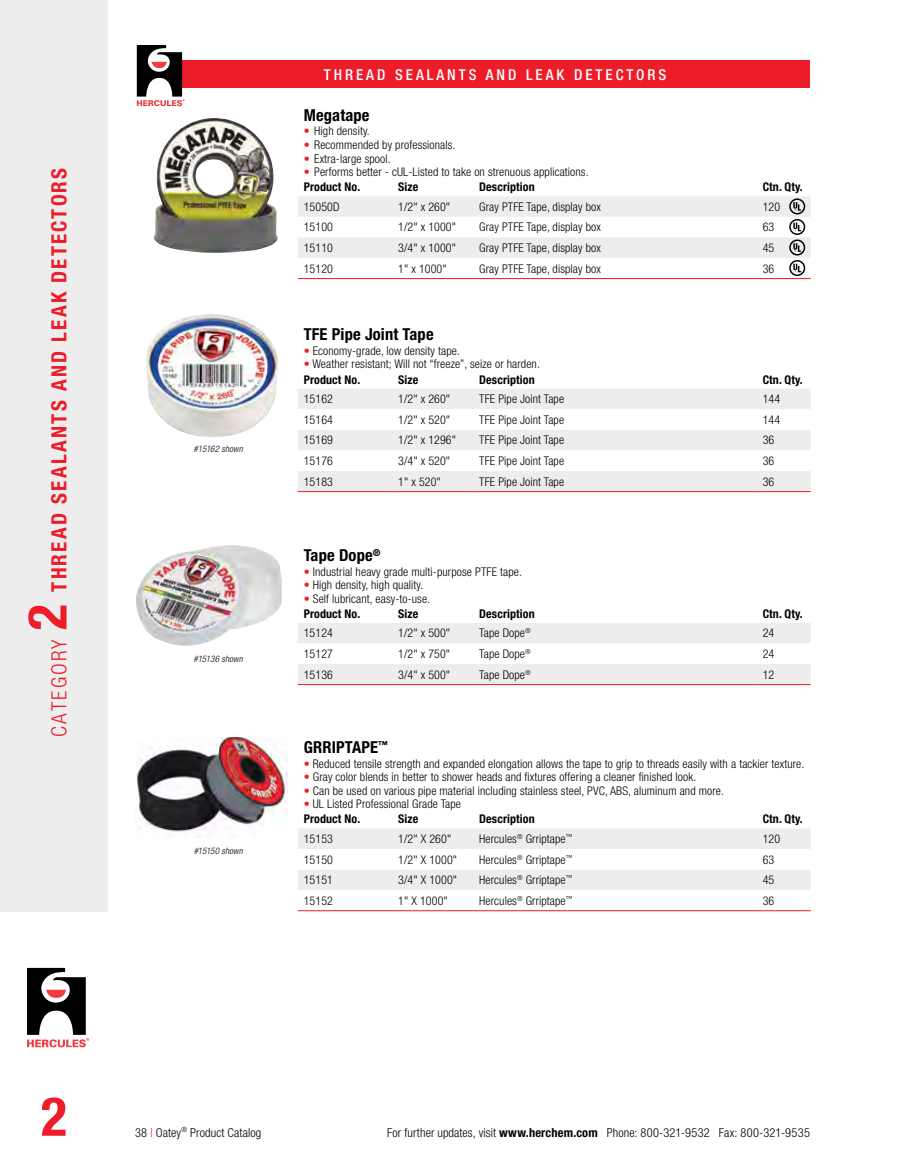
<style>
.page{position:relative;width:918px;height:1175px;background:#fff}
.page>*{position:absolute;margin:0;border:0;box-sizing:border-box;transform-origin:0 0}
.t1{font:700 condensed 54px "Helvetica Neue LT Std";color:#ed1c29}
.t2{font:700 condensed 21px "Helvetica Neue LT Std";letter-spacing:.105em;color:#ed1c29}
.t3{font:300 condensed 21px "Helvetica Neue LT Std";letter-spacing:.1em;color:#ed1c29}
.t4{font:700 condensed 16.5px "Helvetica Neue LT Std";letter-spacing:.01em;color:#000}
.t5{font:500 condensed 15px "Helvetica Neue LT Std";letter-spacing:.2em;color:#fff}
.t6{font:300 condensed 12.3px "Helvetica Neue LT Std";letter-spacing:.01em;color:#000}
.t7{font:300 condensed 12px/15.3px "Helvetica Neue LT Std";letter-spacing:.01em;color:#000}
.t8{font:700 condensed 12px "Helvetica Neue LT Std";letter-spacing:.01em;color:#000}
.t9{font:italic 300 condensed 9px "Helvetica Neue LT Std";letter-spacing:.02em;color:#000}
.s1{color:#ed1c29}
.s2{font-weight:700}
</style>
<div class="page">
<div style="left:0;top:0;width:108px;height:911px;background:#ededee"></div>
<svg style="left:27px;top:968px;width:62px;height:79px"></svg>
<div style="left:298px;top:389px;width:513px;height:102px;background:#ededee"></div>
<svg style="left:298px;top:409px;width:513px;height:62px"></svg>
<hr style="left:298px;top:491px;width:94px;height:1px;background:#ed1c29">
<hr style="left:392px;top:491px;width:81px;height:1px;background:#ed1c29">
<hr style="left:473px;top:491px;width:284px;height:1px;background:#ed1c29">
<hr style="left:757px;top:491px;width:54px;height:1px;background:#ed1c29">
<svg style="left:298px;top:623px;width:513px;height:61px"></svg>
<hr style="left:298px;top:684px;width:94px;height:1px;background:#ed1c29">
<hr style="left:392px;top:684px;width:81px;height:1px;background:#ed1c29">
<hr style="left:473px;top:684px;width:284px;height:1px;background:#ed1c29">
<hr style="left:757px;top:684px;width:54px;height:1px;background:#ed1c29">
<hr style="left:298px;top:278px;width:94px;height:1px;background:#ed1c29">
<hr style="left:392px;top:278px;width:81px;height:1px;background:#ed1c29">
<hr style="left:473px;top:278px;width:284px;height:1px;background:#ed1c29">
<hr style="left:757px;top:278px;width:54px;height:1px;background:#ed1c29">
<img style="left:154px;top:118px;width:124px;height:135px">
<img style="left:146px;top:314px;width:132px;height:123px">
<img style="left:136px;top:545px;width:146px;height:100px">
<div style="left:180px;top:61px;width:630px;height:27px;background:#ed1c29"></div>
<svg style="left:137px;top:45px;width:48px;height:61px"></svg>
<svg style="left:298px;top:196px;width:513px;height:80px"></svg>
<svg style="left:298px;top:828px;width:513px;height:62px"></svg>
<hr style="left:298px;top:910px;width:94px;height:1px;background:#ed1c29">
<hr style="left:392px;top:910px;width:81px;height:1px;background:#ed1c29">
<hr style="left:473px;top:910px;width:284px;height:1px;background:#ed1c29">
<hr style="left:757px;top:910px;width:54px;height:1px;background:#ed1c29">
<img style="left:136px;top:737px;width:151px;height:100px">
<h2 class="t2" style="left:46px;top:591px;width:425px;rotate:-90deg">THREAD SEALANTS AND LEAK DETECTORS</h2>
<h1 class="t1" style="left:15px;top:630px;width:27px;rotate:-90deg">2</h1>
<h2 class="t3" style="left:47px;top:737px;width:99px;rotate:-90deg">CATEGORY</h2>
<p class="t9" style="left:194px;top:443px;width:51px">#15162 shown</p>
<p class="t9" style="left:194px;top:653px;width:51px">#15136 shown</p>
<p class="t9" style="left:194px;top:845px;width:51px">#15150 shown</p>
<p class="t5" style="left:324px;top:65px;width:344px">THREAD SEALANTS AND LEAK DETECTORS</p>
<h3 class="t4" style="left:304px;top:105px;width:67px">Megatape</h3>
<p class="t7" style="left:304px;top:123px;width:68px"><span class="s1">•</span> High density.</p>
<p class="t7" style="left:304px;top:137px;width:153px"><span class="s1">•</span> Recommended by professionals.</p>
<p class="t7" style="left:304px;top:150px;width:88px"><span class="s1">•</span> Extra-large spool.</p>
<p class="t7" style="left:304px;top:164px;width:286px"><span class="s1">•</span> Performs better - cUL-Listed to take on strenuous applications.<br><span class="s2">Product No.</span></p>
<p class="t8" style="left:398px;top:180px;width:22px">Size</p>
<p class="t8" style="left:479px;top:180px;width:57px">Description</p>
<p class="t8" style="left:763px;top:180px;width:42px">Ctn. Qty.</p>
<p class="t7" style="left:304px;top:199px;width:37px">15050D</p>
<p class="t7" style="left:398px;top:199px;width:53px">1/2" x 260"</p>
<p class="t7" style="left:479px;top:199px;width:123px">Gray PTFE Tape, display box</p>
<p class="t7" style="left:763px;top:199px;width:19px">120</p>
<p class="t7" style="left:304px;top:219px;width:31px">15100</p>
<p class="t7" style="left:398px;top:219px;width:59px">1/2" x 1000"</p>
<p class="t7" style="left:479px;top:219px;width:123px">Gray PTFE Tape, display box</p>
<p class="t7" style="left:763px;top:219px;width:13px">63</p>
<p class="t7" style="left:304px;top:240px;width:31px">15110</p>
<p class="t7" style="left:398px;top:240px;width:59px">3/4" x 1000"</p>
<p class="t7" style="left:479px;top:240px;width:123px">Gray PTFE Tape, display box</p>
<p class="t7" style="left:763px;top:240px;width:13px">45</p>
<p class="t7" style="left:304px;top:260px;width:31px">15120</p>
<p class="t7" style="left:398px;top:260px;width:50px">1" x 1000"</p>
<p class="t7" style="left:479px;top:260px;width:123px">Gray PTFE Tape, display box</p>
<p class="t7" style="left:763px;top:260px;width:13px">36</p>
<h3 class="t4" style="left:304px;top:324px;width:131px">TFE Pipe Joint Tape</h3>
<p class="t7" style="left:304px;top:343px;width:158px"><span class="s1">•</span> Economy-grade, low density tape.</p>
<p class="t7" style="left:304px;top:356px;width:238px"><span class="s1">•</span> Weather resistant; Will not “freeze”, seize or harden.<br><span class="s2">Product No.</span></p>
<p class="t8" style="left:398px;top:372px;width:22px">Size</p>
<p class="t8" style="left:479px;top:372px;width:57px">Description</p>
<p class="t8" style="left:763px;top:372px;width:42px">Ctn. Qty.</p>
<p class="t7" style="left:304px;top:391px;width:31px">15162</p>
<p class="t7" style="left:398px;top:391px;width:53px">1/2" x 260"</p>
<p class="t7" style="left:479px;top:391px;width:86px">TFE Pipe Joint Tape</p>
<p class="t7" style="left:763px;top:391px;width:19px">144</p>
<p class="t7" style="left:304px;top:412px;width:31px">15164</p>
<p class="t7" style="left:398px;top:412px;width:53px">1/2" x 520"</p>
<p class="t7" style="left:479px;top:412px;width:86px">TFE Pipe Joint Tape</p>
<p class="t7" style="left:763px;top:412px;width:19px">144</p>
<p class="t7" style="left:304px;top:432px;width:31px">15169</p>
<p class="t7" style="left:398px;top:432px;width:59px">1/2" x 1296"</p>
<p class="t7" style="left:479px;top:432px;width:86px">TFE Pipe Joint Tape</p>
<p class="t7" style="left:763px;top:432px;width:13px">36</p>
<p class="t7" style="left:304px;top:453px;width:31px">15176</p>
<p class="t7" style="left:398px;top:453px;width:53px">3/4" x 520"</p>
<p class="t7" style="left:479px;top:453px;width:86px">TFE Pipe Joint Tape</p>
<p class="t7" style="left:763px;top:453px;width:13px">36</p>
<p class="t7" style="left:304px;top:473px;width:31px">15183</p>
<p class="t7" style="left:398px;top:473px;width:44px">1" x 520"</p>
<p class="t7" style="left:479px;top:473px;width:86px">TFE Pipe Joint Tape</p>
<p class="t7" style="left:763px;top:473px;width:13px">36</p>
<h3 class="t4" style="left:304px;top:545px;width:78px">Tape Dope<sup>®</sup></h3>
<p class="t7" style="left:304px;top:563px;width:220px"><span class="s1">•</span> Industrial heavy grade multi-purpose PTFE tape.</p>
<p class="t7" style="left:304px;top:577px;width:121px"><span class="s1">•</span> High density, high quality.</p>
<p class="t7" style="left:304px;top:590px;width:128px"><span class="s1">•</span> Self lubricant, easy-to-use.<br><span class="s2">Product No.</span></p>
<p class="t8" style="left:398px;top:606px;width:22px">Size</p>
<p class="t8" style="left:479px;top:606px;width:57px">Description</p>
<p class="t8" style="left:763px;top:606px;width:42px">Ctn. Qty.</p>
<p class="t7" style="left:304px;top:625px;width:31px">15124</p>
<p class="t7" style="left:398px;top:625px;width:53px">1/2" x 500"</p>
<p class="t7" style="left:479px;top:625px;width:53px">Tape Dope<sup>®</sup></p>
<p class="t7" style="left:763px;top:625px;width:13px">24</p>
<p class="t7" style="left:304px;top:646px;width:31px">15127</p>
<p class="t7" style="left:398px;top:646px;width:53px">1/2" x 750"</p>
<p class="t7" style="left:479px;top:646px;width:53px">Tape Dope<sup>®</sup></p>
<p class="t7" style="left:763px;top:646px;width:13px">24</p>
<p class="t7" style="left:304px;top:666px;width:31px">15136</p>
<p class="t7" style="left:398px;top:666px;width:53px">3/4" x 500"</p>
<p class="t7" style="left:479px;top:666px;width:53px">Tape Dope<sup>®</sup></p>
<p class="t7" style="left:763px;top:666px;width:13px">12</p>
<h3 class="t4" style="left:304px;top:737px;width:86px">GRRIPTAPE<sup>™</sup></h3>
<p class="t7" style="left:304px;top:755px;width:502px"><span class="s1">•</span> Reduced tensile strength and expanded elongation allows the tape to grip to threads easily with a tackier texture.</p>
<p class="t7" style="left:304px;top:769px;width:394px"><span class="s1">•</span> Gray color blends in better to shower heads and fixtures offering a cleaner finished look.</p>
<p class="t7" style="left:304px;top:782px;width:422px"><span class="s1">•</span> Can be used on various pipe material including stainless steel, PVC, ABS, aluminum and more.</p>
<p class="t7" style="left:304px;top:796px;width:159px"><span class="s1">•</span> UL Listed Professional Grade Tape<br><span class="s2">Product No.</span></p>
<p class="t8" style="left:398px;top:812px;width:22px">Size</p>
<p class="t8" style="left:479px;top:812px;width:57px">Description</p>
<p class="t8" style="left:763px;top:812px;width:42px">Ctn. Qty.</p>
<p class="t7" style="left:304px;top:831px;width:31px">15153</p>
<p class="t7" style="left:398px;top:831px;width:55px">1/2" X 260"</p>
<p class="t7" style="left:479px;top:831px;width:95px">Hercules<sup>®</sup> Grriptape<sup>™</sup></p>
<p class="t7" style="left:763px;top:831px;width:19px">120</p>
<p class="t7" style="left:304px;top:851px;width:31px">15150</p>
<p class="t7" style="left:398px;top:851px;width:60px">1/2" X 1000"</p>
<p class="t7" style="left:479px;top:851px;width:95px">Hercules<sup>®</sup> Grriptape<sup>™</sup></p>
<p class="t7" style="left:763px;top:851px;width:13px">63</p>
<p class="t7" style="left:304px;top:872px;width:31px">15151</p>
<p class="t7" style="left:398px;top:872px;width:60px">3/4" X 1000"</p>
<p class="t7" style="left:479px;top:872px;width:95px">Hercules<sup>®</sup> Grriptape<sup>™</sup></p>
<p class="t7" style="left:763px;top:872px;width:13px">45</p>
<p class="t7" style="left:304px;top:892px;width:31px">15152</p>
<p class="t7" style="left:398px;top:892px;width:51px">1" X 1000"</p>
<p class="t7" style="left:479px;top:892px;width:95px">Hercules<sup>®</sup> Grriptape<sup>™</sup></p>
<p class="t7" style="left:763px;top:892px;width:13px">36</p>
<h1 class="t1" style="left:41px;top:1083px;width:27px">2</h1>
<p class="t6" style="left:135px;top:1125px;width:128px">38 <span class="s1">|</span> Oatey<sup>®</sup> Product Catalog</p>
<p class="t6" style="left:387px;top:1125px;width:424px">For further updates, visit <span class="s2">www.herchem.com</span> Phone: 800-321-9532 Fax: 800-321-9535</p>
</div>
